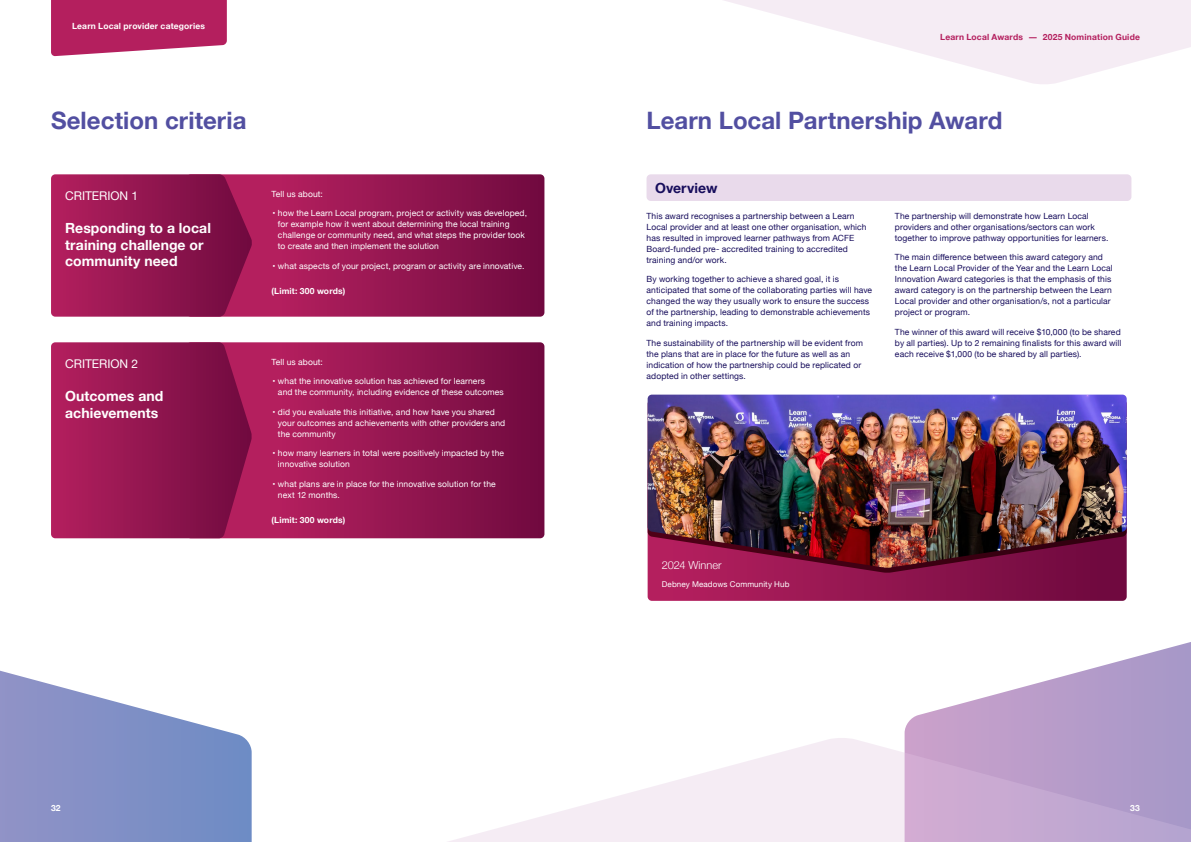
<style>
.page{position:relative;width:1191px;height:842px;background:#fff}
.page>*{position:absolute;margin:0;border:0;box-sizing:border-box;transform-origin:0 0}
.t1{font:700 24px "Helvetica Neue";letter-spacing:.005em;color:#524fa1}
.t2{font:700 14px/16.8px "Helvetica Neue";letter-spacing:.005em;color:#fff}
.t3{font:700 14px "Helvetica Neue";letter-spacing:.005em;color:#170d5c}
.t4{font:12px "Helvetica Neue";color:#fff}
.t5{font:300 11px "Helvetica Neue";color:#fff}
.t6{font:8.5px/11px "Helvetica Neue";letter-spacing:.015em;color:#170d5c}
.t7{font:8.5px/11px "Helvetica Neue";letter-spacing:.01em;color:#fff}
.t8{font:700 8.5px "Helvetica Neue";letter-spacing:.02em;color:#fff}
.t9{font:700 8.5px "Helvetica Neue";letter-spacing:.02em;color:#b41f5e}
.t10{font:8px "Helvetica Neue";letter-spacing:.015em;color:#fff}
</style>
<div class="page">
<svg style="left:724px;top:0;width:467px;height:84px;fill:#f5ecf4"></svg>
<div style="left:646px;top:174px;width:485px;height:27px;background:#e9daeb;border-radius:4px"></div>
<svg style="left:252px;top:174px;width:292px;height:143px;background:#951751"></svg>
<svg style="left:252px;top:342px;width:292px;height:196px;background:#941650"></svg>
<svg style="left:51px;top:174px;width:201px;height:143px;background:#961751"></svg>
<svg style="left:51px;top:342px;width:201px;height:196px;background:#961751"></svg>
<svg style="left:647px;top:573px;width:479px;height:28px;background:#91164f"></svg>
<svg style="left:904px;top:642px;width:287px;height:95px"></svg>
<svg style="left:0;top:671px;width:243px;height:171px"></svg>
<svg style="left:647px;top:568px;width:479px;height:5px;background:#8b134a"></svg>
<img style="left:647px;top:395px;width:479px;height:173px">
<svg style="left:51px;top:0;width:176px;height:56px;background:#bb346d"></svg>
<svg style="left:200px;top:737px;width:991px;height:105px"></svg>
<p class="t8" style="left:72px;top:19px;width:135px">Learn Local provider categories</p>
<p class="t9" style="left:940px;top:30px;width:201px">Learn Local Awards - 2025 Nomination Guide</p>
<h1 class="t1" style="left:51px;top:102px;width:197px">Selection criteria</h1>
<h1 class="t1" style="left:646px;top:102px;width:357px">Learn Local Partnership Award</h1>
<h3 class="t4" style="left:65px;top:187px;width:74px">CRITERION 1</h3>
<h2 class="t2" style="left:65px;top:220px;width:147px">Responding to a local training challenge or community need</h2>
<h3 class="t4" style="left:65px;top:355px;width:74px">CRITERION 2</h3>
<h2 class="t2" style="left:65px;top:388px;width:100px">Outcomes and achievements</h2>
<p class="t7" style="left:271px;top:189px;width:53px">Tell us about:</p>
<p class="t7" style="left:278px;top:208px;width:250px;text-indent:-5px">• how the Learn Local program, project or activity was developed, for example how it went about determining the local training challenge or community need, and what steps the provider took to create and then implement the solution</p>
<p class="t7" style="left:273px;top:261px;width:253px">• what aspects of your project, program or activity are innovative.</p>
<p class="t8" style="left:271px;top:284px;width:75px">(Limit: 300 words)</p>
<p class="t7" style="left:271px;top:357px;width:53px">Tell us about:</p>
<p class="t7" style="left:278px;top:376px;width:227px;text-indent:-5px">• what the innovative solution has achieved for learners<br>and the community, including evidence of these outcomes</p>
<p class="t7" style="left:278px;top:407px;width:229px;text-indent:-5px">• did you evaluate this initiative, and how have you shared your outcomes and achievements with other providers and the community</p>
<p class="t7" style="left:278px;top:448px;width:228px;text-indent:-5px">• how many learners in total were positively impacted by the innovative solution</p>
<p class="t7" style="left:278px;top:479px;width:219px;text-indent:-5px">• what plans are in place for the innovative solution for the next 12 months.</p>
<p class="t8" style="left:271px;top:513px;width:75px">(Limit: 300 words)</p>
<h2 class="t3" style="left:655px;top:177px;width:64px">Overview</h2>
<p class="t6" style="left:646px;top:211px;width:221px">This award recognises a partnership between a Learn Local provider and at least one other organisation, which has resulted in improved learner pathways from ACFE Board-funded pre- accredited training to accredited training and/or work.</p>
<p class="t6" style="left:646px;top:274px;width:227px">By working together to achieve a shared goal, it is anticipated that some of the collaborating parties will have changed the way they usually work to ensure the success of the partnership, leading to demonstrable achievements and training impacts.</p>
<p class="t6" style="left:646px;top:338px;width:218px">The sustainability of the partnership will be evident from the plans that are in place for the future as well as an indication of how the partnership could be replicated or adopted in other settings.</p>
<p class="t6" style="left:895px;top:211px;width:215px">The partnership will demonstrate how Learn Local providers and other organisations/sectors can work together to improve pathway opportunities for learners.</p>
<p class="t6" style="left:895px;top:252px;width:219px">The main difference between this award category and the Learn Local Provider of the Year and the Learn Local Innovation Award categories is that the emphasis of this award category is on the partnership between the Learn Local provider and other organisation/s, not a particular project or program.</p>
<p class="t6" style="left:895px;top:327px;width:228px;text-align:justify">The winner of this award will receive $10,000 (to be shared by all parties). Up to 2 remaining finalists for this award will each receive $1,000 (to be shared by all parties).</p>
<p class="t5" style="left:662px;top:556px;width:61px">2024 Winner</p>
<p class="t10" style="left:662px;top:578px;width:129px">Debney Meadows Community Hub</p>
<p class="t8" style="left:51px;top:801px;width:11px">32</p>
<p class="t8" style="left:1130px;top:801px;width:11px">33</p>
</div>
